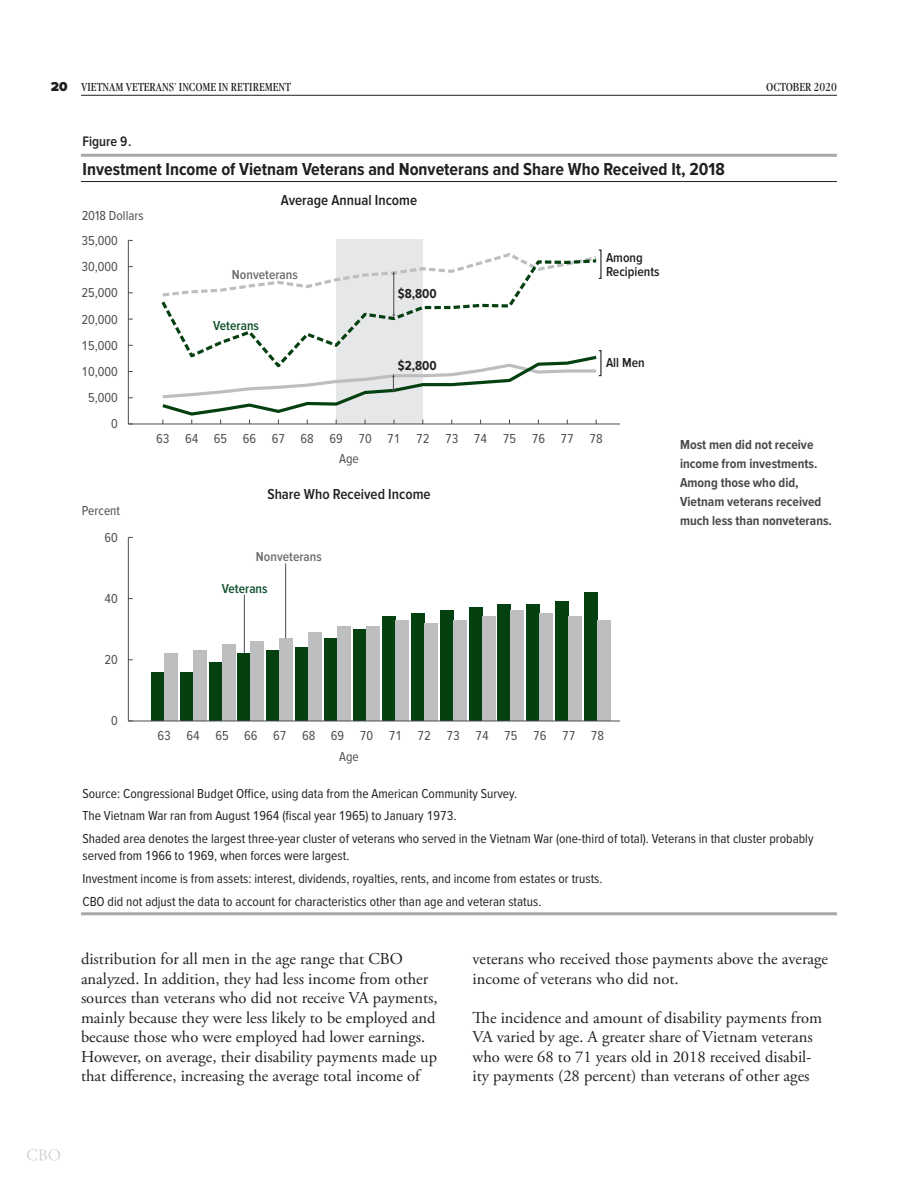
<style>
.page{position:relative;width:918px;height:1188px;background:#fff}
.page>*{position:absolute;margin:0;border:0;box-sizing:border-box;transform-origin:0 0}
.F-4_Title{font:700 18px "Proxima Nova Cond";color:#231f20}
.Bd-5_BODY-Text{font:16.5px/19.5px "Adobe Garamond Pro";color:#231f20}
.t1{font:600 15px "Proxima Nova Cond";color:#231f20}
.t2{font:600 14.25px "Proxima Nova Cond";color:#231f20}
.N-Notes{font:13.5px/16.2px "Proxima Nova T Cond";color:#231f20}
.t3{font:13.5px "Proxima Nova T Cond";color:#4d4d4d}
.F-8_side-caption{font:700 13.5px/18.9px "Proxima Nova T Cond";color:#4b4b4b}
.N-Notes-Last{font:13.5px "Proxima Nova T Cond";color:#231f20}
.t4{font:13.5px "Proxima Nova Cond";color:#4c4c4c}
.t5{font:600 13.5px "Proxima Nova Cond";color:#6c6d70}
.t6{font:600 13.5px/13.5px "Proxima Nova Cond";color:#231f20}
.t7{font:600 13.5px "Proxima Nova Cond";color:#0d502a}
.t8{font:700 13.5px "Proxima Nova Cond";color:#231f20}
.t9{font:12px "Garamond Modern FS";color:#231f20}
.s1{font-family:"Proxima Nova";font-weight:900;font-size:13.5px}
</style>
<div class="page">
<hr style="left:81px;top:95px;width:756px;height:1px;background:#231f20">
<svg style="left:27px;top:1149px;width:33px;height:12px"></svg>
<hr style="left:81px;top:154px;width:756px;height:3px;background:#a8a9ad">
<hr style="left:81px;top:181px;width:756px;height:1px;background:#231f20">
<hr style="left:81px;top:912px;width:756px;height:3px;background:#a8a9ad">
<div style="left:336px;top:239px;width:87px;height:185px;background:#e6e7e9"></div>
<svg style="left:161px;top:298px;width:355px;height:56px"></svg>
<hr style="left:128px;top:240px;width:1px;height:184px;background:#4c4b4c">
<hr style="left:128px;top:424px;width:506px;height:1px;background:#4c4b4c">
<div style="left:151px;top:672px;width:13px;height:49px;background:#054011"></div>
<div style="left:164px;top:654px;width:13px;height:67px;background:#bcbec0"></div>
<div style="left:180px;top:672px;width:13px;height:49px;background:#054011"></div>
<div style="left:193px;top:651px;width:13px;height:70px;background:#bcbec0"></div>
<div style="left:209px;top:663px;width:13px;height:58px;background:#054011"></div>
<div style="left:222px;top:644px;width:13px;height:77px;background:#bcbec0"></div>
<div style="left:238px;top:654px;width:13px;height:67px;background:#054011"></div>
<div style="left:251px;top:641px;width:13px;height:80px;background:#bcbec0"></div>
<div style="left:267px;top:651px;width:13px;height:70px;background:#054011"></div>
<div style="left:280px;top:638px;width:13px;height:83px;background:#bcbec0"></div>
<div style="left:296px;top:648px;width:13px;height:73px;background:#054011"></div>
<div style="left:309px;top:632px;width:13px;height:89px;background:#bcbec0"></div>
<div style="left:325px;top:638px;width:13px;height:83px;background:#054011"></div>
<div style="left:338px;top:626px;width:13px;height:95px;background:#bcbec0"></div>
<div style="left:354px;top:629px;width:13px;height:92px;background:#054011"></div>
<div style="left:367px;top:626px;width:13px;height:95px;background:#bcbec0"></div>
<div style="left:382px;top:617px;width:13px;height:104px;background:#054011"></div>
<div style="left:395px;top:620px;width:13px;height:101px;background:#bcbec0"></div>
<div style="left:411px;top:614px;width:13px;height:107px;background:#054011"></div>
<div style="left:424px;top:623px;width:13px;height:98px;background:#bcbec0"></div>
<div style="left:440px;top:611px;width:13px;height:110px;background:#054011"></div>
<div style="left:453px;top:620px;width:13px;height:101px;background:#bcbec0"></div>
<div style="left:469px;top:608px;width:13px;height:113px;background:#054011"></div>
<div style="left:482px;top:617px;width:13px;height:104px;background:#bcbec0"></div>
<div style="left:498px;top:605px;width:13px;height:116px;background:#054011"></div>
<div style="left:511px;top:611px;width:13px;height:110px;background:#bcbec0"></div>
<div style="left:527px;top:605px;width:13px;height:116px;background:#054011"></div>
<div style="left:540px;top:614px;width:13px;height:107px;background:#bcbec0"></div>
<div style="left:556px;top:602px;width:13px;height:119px;background:#054011"></div>
<div style="left:569px;top:617px;width:13px;height:104px;background:#bcbec0"></div>
<div style="left:585px;top:592px;width:13px;height:129px;background:#054011"></div>
<div style="left:598px;top:620px;width:13px;height:101px;background:#bcbec0"></div>
<hr style="left:128px;top:537px;width:1px;height:184px;background:#4c4b4c">
<hr style="left:128px;top:721px;width:506px;height:1px;background:#4c4b4c">
<hr style="left:244px;top:595px;width:1px;height:59px;background:#4a4b4b">
<hr style="left:285px;top:564px;width:1px;height:74px;background:#4a4b4b">
<svg style="left:159px;top:354px;width:441px;height:70px"></svg>
<hr style="left:393px;top:274px;width:1px;height:41px;background:#4b4b4c">
<svg style="left:162px;top:253px;width:438px;height:45px"></svg>
<div style="left:620px;top:419px;width:41px;height:17px;background:#fff"></div>
<div style="left:620px;top:712px;width:41px;height:18px;background:#fff"></div>
<p class="t9" style="left:51px;top:80px;width:242px"><span class="s1">20</span> VIETNAM VETERANS’ INCOME IN RETIREMENT</p>
<p class="t9" style="left:766px;top:80px;width:72px">OCTOBER 2020</p>
<p class="t2" style="left:82px;top:134px;width:51px">Figure 9.</p>
<p class="F-4_Title" style="left:82px;top:159px;width:644px">Investment Income of Vietnam Veterans and Nonveterans and Share Who Received It, 2018</p>
<p class="t4" style="left:82px;top:208px;width:63px">2018 Dollars</p>
<p class="t3" style="left:82px;top:232px;width:38px">35,000</p>
<p class="t3" style="left:82px;top:259px;width:38px">30,000</p>
<p class="t3" style="left:82px;top:285px;width:38px">25,000</p>
<p class="t3" style="left:82px;top:311px;width:38px">20,000</p>
<p class="t3" style="left:82px;top:337px;width:38px">15,000</p>
<p class="t3" style="left:82px;top:363px;width:38px">10,000</p>
<p class="t3" style="left:88px;top:390px;width:31px">5,000</p>
<p class="t3" style="left:111px;top:416px;width:8px">0</p>
<p class="t4" style="left:82px;top:503px;width:40px">Percent</p>
<p class="t3" style="left:105px;top:529px;width:15px">60</p>
<p class="t3" style="left:105px;top:591px;width:15px">40</p>
<p class="t1" style="left:281px;top:191px;width:138px">Average Annual Income</p>
<p class="t5" style="left:232px;top:267px;width:67px">Nonveterans</p>
<p class="t7" style="left:213px;top:318px;width:47px">Veterans</p>
<p class="t8" style="left:398px;top:286px;width:40px">$8,800</p>
<p class="t8" style="left:398px;top:358px;width:40px">$2,800</p>
<p class="t6" style="left:606px;top:252px;width:55px">Among<br>Recipients</p>
<p class="t6" style="left:606px;top:357px;width:40px">All Men</p>
<p class="t3" style="left:156px;top:431px;width:448px">63 64 65 66 67 68 69 70 71 72 73 74 75 76 77 78</p>
<p class="t4" style="left:339px;top:451px;width:21px">Age</p>
<p class="t1" style="left:267px;top:486px;width:165px">Share Who Received Income</p>
<p class="t5" style="left:256px;top:549px;width:67px">Nonveterans</p>
<p class="t7" style="left:222px;top:581px;width:47px">Veterans</p>
<p class="t3" style="left:105px;top:652px;width:15px">20</p>
<p class="t3" style="left:111px;top:713px;width:8px">0</p>
<p class="t3" style="left:158px;top:728px;width:448px">63 64 65 66 67 68 69 70 71 72 73 74 75 76 77 78</p>
<p class="t4" style="left:339px;top:749px;width:21px">Age</p>
<p class="F-8_side-caption" style="left:680px;top:436px;width:153px">Most men did not receive income from investments.<br>Among those who did,<br>Vietnam veterans received much less than nonveterans.</p>
<p class="N-Notes" style="left:82px;top:785px;width:436px">Source: Congressional Budget Office, using data from the American Community Survey.</p>
<p class="N-Notes" style="left:82px;top:808px;width:375px">The Vietnam War ran from August 1964 (fiscal year 1965) to January 1973.</p>
<p class="N-Notes" style="left:82px;top:831px;width:733px">Shaded area denotes the largest three-year cluster of veterans who served in the Vietnam War (one-third of total). Veterans in that cluster probably served from 1966 to 1969, when forces were largest.</p>
<p class="N-Notes" style="left:82px;top:870px;width:522px">Investment income is from assets: interest, dividends, royalties, rents, and income from estates or trusts.</p>
<p class="N-Notes-Last" style="left:82px;top:893px;width:460px">CBO did not adjust the data to account for characteristics other than age and veteran status.</p>
<p class="Bd-5_BODY-Text" style="left:81px;top:950px;width:358px">distribution for all men in the age range that CBO analyzed. In addition, they had less income from other sources than veterans who did not receive VA payments, mainly because they were less likely to be employed and because those who were employed had lower earnings.<br>However, on average, their disability payments made up that difference, increasing the average total income of</p>
<p class="Bd-5_BODY-Text" style="left:472px;top:950px;width:357px">veterans who received those payments above the average income of veterans who did not.</p>
<p class="Bd-5_BODY-Text" style="left:472px;top:1008px;width:351px">The incidence and amount of disability payments from VA varied by age. A greater share of Vietnam veterans who were 68 to 71 years old in 2018 received disabil&shy;ity payments (28 percent) than veterans of other ages</p>
</div>
